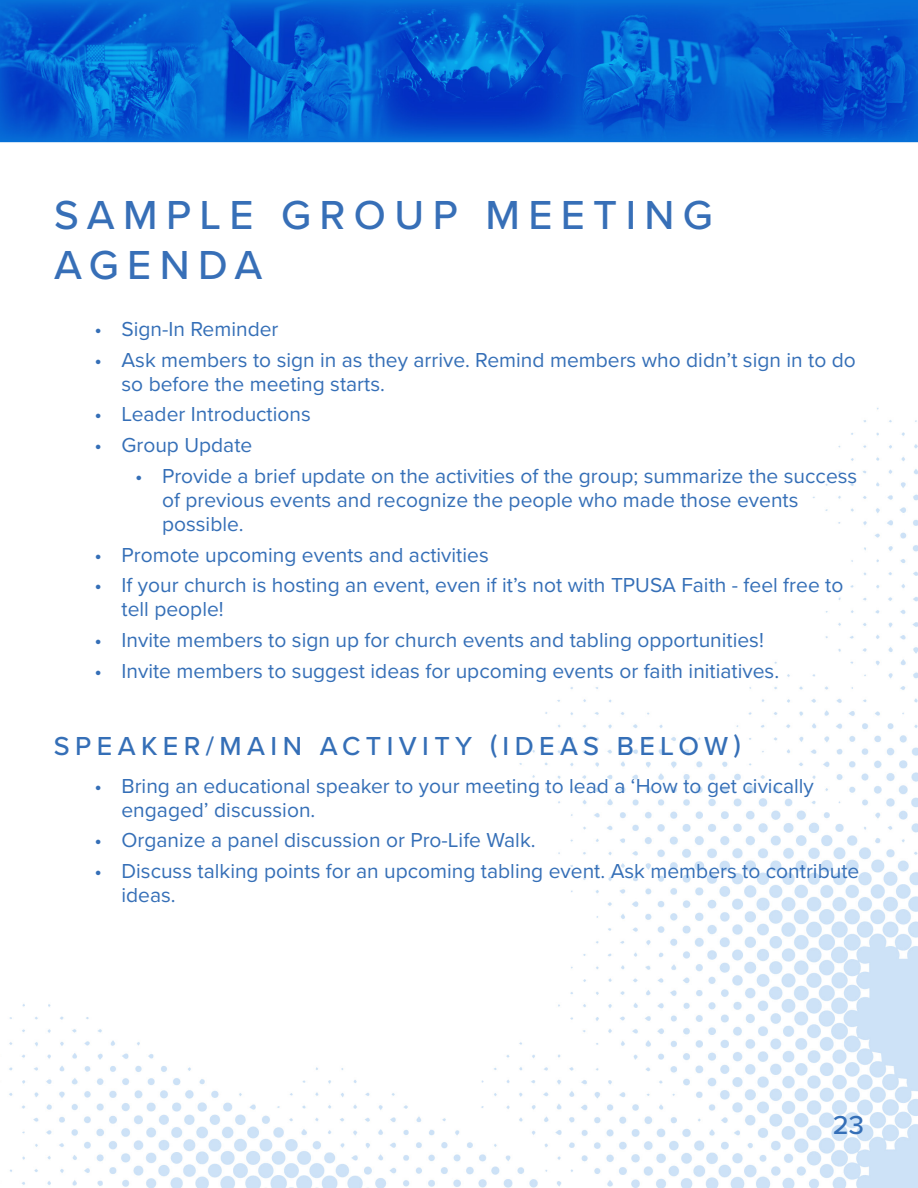
<style>
.page{position:relative;width:918px;height:1188px;background:#fff}
.page>*{position:absolute;margin:0;border:0;box-sizing:border-box;transform-origin:0 0}
.t1{font:500 42px/50.4px "Proxima Nova";letter-spacing:.2em;color:#376fb7}
.t2{font:500 27px "Proxima Nova";letter-spacing:.2em;color:#356fb7}
.t3{font:21px/24px "Proxima Nova";color:#356fb7}
</style>
<div class="page">
<img style="left:0;top:0;width:918px;height:1188px">
<h1 class="t1" style="left:54px;top:192px;width:661px">SAMPLE GROUP MEETING<br>AGENDA</h1>
<p class="t3" style="left:94px;top:318px;width:186px">• Sign-In Reminder</p>
<p class="t3" style="left:122px;top:349px;width:736px;text-indent:-27px">• Ask members to sign in as they arrive. Remind members who didn’t sign in to do so before the meeting starts.</p>
<p class="t3" style="left:94px;top:404px;width:218px">• Leader Introductions</p>
<p class="t3" style="left:94px;top:434px;width:159px">• Group Update</p>
<p class="t3" style="left:162px;top:465px;width:697px;text-indent:-27px">• Provide a brief update on the activities of the group; summarize the success of previous events and recognize the people who made those events possible.</p>
<p class="t3" style="left:95px;top:544px;width:396px">• Promote upcoming events and activities</p>
<p class="t3" style="left:122px;top:575px;width:723px;text-indent:-27px">• If your church is hosting an event, even if it’s not with TPUSA Faith - feel free to tell people!</p>
<p class="t3" style="left:95px;top:629px;width:671px">• Invite members to sign up for church events and tabling opportunities!</p>
<p class="t3" style="left:95px;top:660px;width:686px">• Invite members to suggest ideas for upcoming events or faith initiatives.</p>
<p class="t2" style="left:54px;top:734px;width:688px">SPEAKER/MAIN ACTIVITY (IDEAS BELOW)</p>
<p class="t3" style="left:122px;top:775px;width:694px;text-indent:-27px">• Bring an educational speaker to your meeting to lead a ‘How to get civically engaged’ discussion.</p>
<p class="t3" style="left:94px;top:830px;width:443px">• Organize a panel discussion or Pro-Life Walk.</p>
<p class="t3" style="left:122px;top:860px;width:739px;text-indent:-27px">• Discuss talking points for an upcoming tabling event. Ask members to contribute ideas.</p>
<p class="t2" style="left:833px;top:1113px;width:33px">23</p>
</div>
